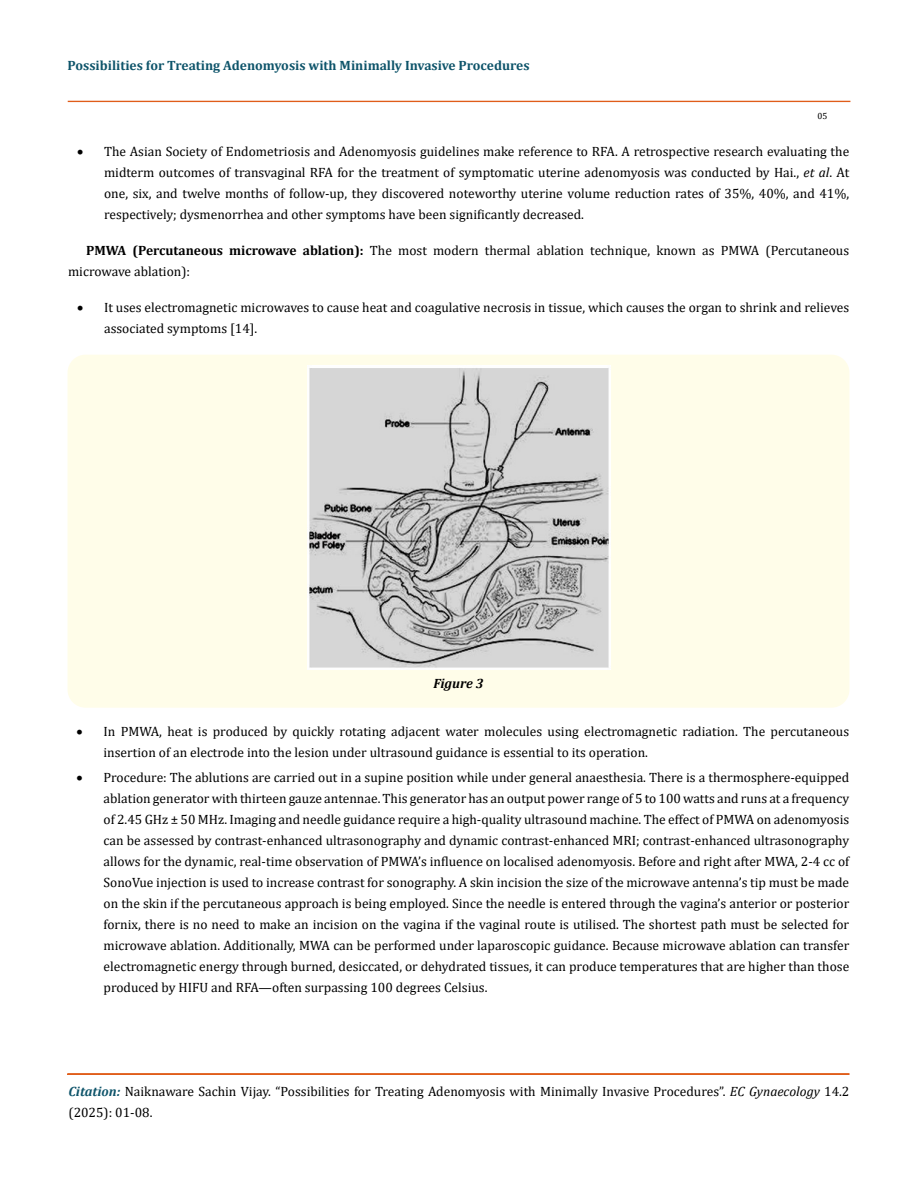
<style>
.page{position:relative;width:917px;height:1188px;background:#fff}
.page>*{position:absolute;margin:0;border:0;box-sizing:border-box;transform-origin:0 0}
.t1{font:13.5px/21px "Cambria";color:#000}
.t2{font:700 13.5px "Cambria";color:#0e546a}
.t3{font:italic 700 13.5px "Cambria";color:#000}
.t4{font:9px "Cambria";color:#000}
.s1{font-style:italic}
.s2{font-weight:700}
.s3{font-weight:700;font-style:italic;color:#0e546a}
</style>
<div class="page">
<div style="left:68px;top:101px;width:782px;height:1px;border:1px solid #e05d1a"></div>
<div style="left:67px;top:1074px;width:782px;height:1px;border:1px solid #e05d1a"></div>
<div style="left:68px;top:355px;width:781px;height:353px;background:#fffde9;border-radius:18px"></div>
<img style="left:307px;top:366px;width:303px;height:303px">
<p class="t2" style="left:68px;top:56px;width:463px">Possibilities for Treating Adenomyosis with Minimally Invasive Procedures</p>
<p class="t4" style="left:817px;top:110px;width:11px">05</p>
<p class="t1" style="left:104px;top:141px;width:746px;text-align:justify;text-indent:-27px">• The Asian Society of Endometriosis and Adenomyosis guidelines make reference to RFA. A retrospective research evaluating the midterm outcomes of transvaginal RFA for the treatment of symptomatic uterine adenomyosis was conducted by Hai., <span class="s1">et al</span>. At one, six, and twelve months of follow-up, they discovered noteworthy uterine volume reduction rates of 35%, 40%, and 41%, respectively; dysmenorrhea and other symptoms have been significantly decreased.</p>
<p class="t1" style="left:68px;top:240px;width:782px;text-indent:18px"><span class="s2">PMWA (Percutaneous microwave ablation):</span> The most modern thermal ablation technique, known as PMWA (Percutaneous microwave ablation):</p>
<p class="t1" style="left:104px;top:297px;width:746px;text-indent:-27px">• It uses electromagnetic microwaves to cause heat and coagulative necrosis in tissue, which causes the organ to shrink and relieves associated symptoms [14].</p>
<p class="t3" style="left:433px;top:674px;width:52px">Figure 3</p>
<p class="t1" style="left:104px;top:721px;width:747px;text-indent:-27px">• In PMWA, heat is produced by quickly rotating adjacent water molecules using electromagnetic radiation. The percutaneous insertion of an electrode into the lesion under ultrasound guidance is essential to its operation.</p>
<p class="t1" style="left:104px;top:767px;width:747px;text-align:justify;text-indent:-27px">• Procedure: The ablutions are carried out in a supine position while under general anaesthesia. There is a thermosphere-equipped ablation generator with thirteen gauze antennae. This generator has an output power range of 5 to 100 watts and runs at a frequency of 2.45 GHz ± 50 MHz. Imaging and needle guidance require a high-quality ultrasound machine. The effect of PMWA on adenomyosis can be assessed by contrast-enhanced ultrasonography and dynamic contrast-enhanced MRI; contrast-enhanced ultrasonography allows for the dynamic, real-time observation of PMWA’s influence on localised adenomyosis. Before and right after MWA, 2-4 cc of SonoVue injection is used to increase contrast for sonography. A skin incision the size of the microwave antenna’s tip must be made on the skin if the percutaneous approach is being employed. Since the needle is entered through the vagina’s anterior or posterior fornix, there is no need to make an incision on the vagina if the vaginal route is utilised. The shortest path must be selected for microwave ablation. Additionally, MWA can be performed under laparoscopic guidance. Because microwave ablation can transfer electromagnetic energy through burned, desiccated, or dehydrated tissues, it can produce temperatures that are higher than those produced by HIFU and RFA—often surpassing 100 degrees Celsius.</p>
<p class="t1" style="left:68px;top:1081px;width:782px"><span class="s3">Citation:</span> Naiknaware Sachin Vijay. “Possibilities for Treating Adenomyosis with Minimally Invasive Procedures”. <span class="s1">EC Gynaecology</span> 14.2 (2025): 01-08.</p>
</div>
